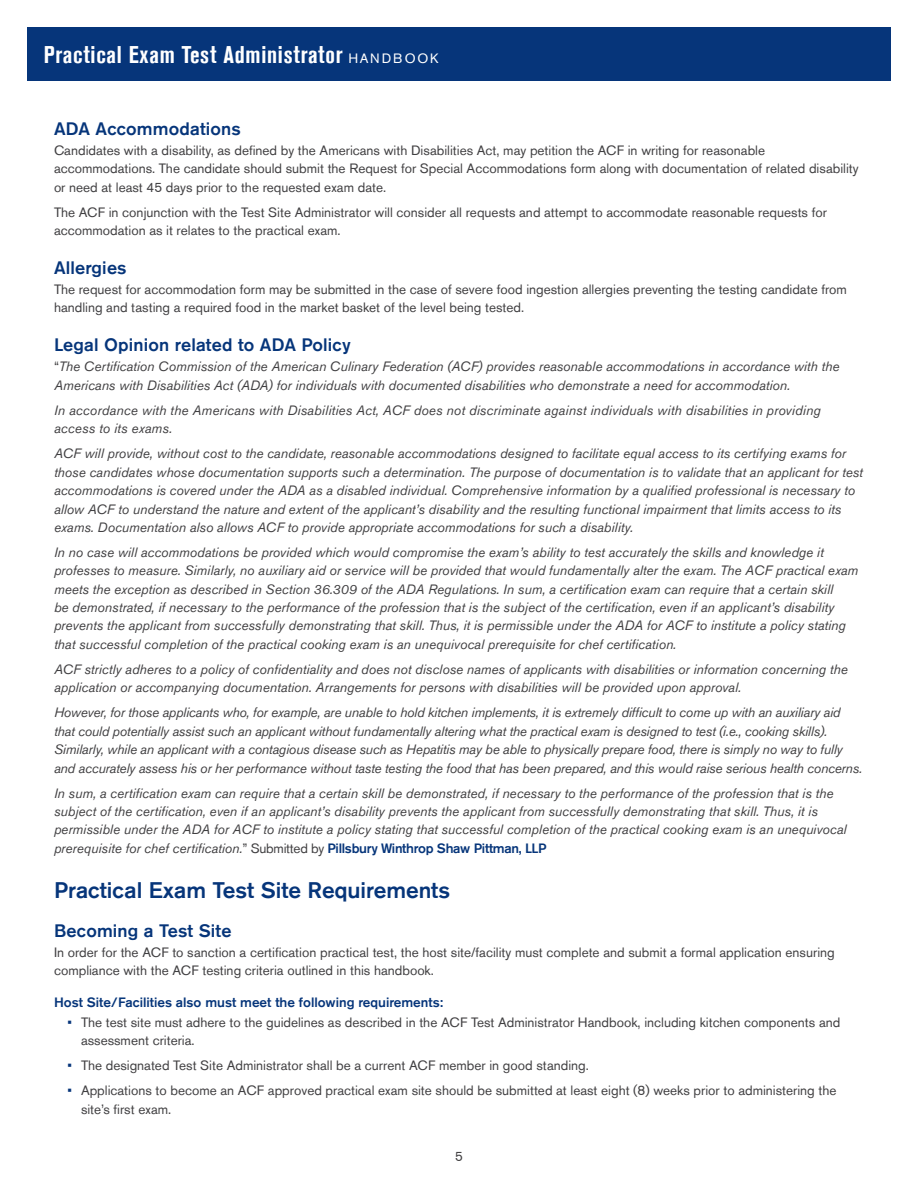
<style>
.page{position:relative;width:918px;height:1188px;background:#fff}
.page>*{position:absolute;margin:0;border:0;box-sizing:border-box;transform-origin:0 0}
.t1{font:700 condensed 24.15px "Akzidenz Grotesk Std";letter-spacing:.03em;color:#fff}
.t2{font:500 22.5px "Akzidenz Grotesk Std";color:#06357a}
.t3{font:500 18px "Akzidenz Grotesk Std";letter-spacing:.01em;color:#06357a}
.t4{font:italic 13.5px/18.3px "Akzidenz Grotesk Std";color:#414042}
.t5{font:13.5px/18.3px "Akzidenz Grotesk Std";color:#414042}
.t6{font:500 13.5px "Akzidenz Grotesk Std";color:#06357a}
.s1{font-weight:400;font-stretch:normal;font-size:13.5px}
.s2{font-style:normal}
.s3{font-weight:500;font-style:normal;color:#06357a}
.s4{color:#06357a}
</style>
<div class="page">
<div style="left:27px;top:27px;width:864px;height:54px;background:#06357a"></div>
<h1 class="t1" style="left:44px;top:40px;width:396px">Practical Exam Test Administrator <span class="s1">handbook</span></h1>
<h3 class="t3" style="left:54px;top:118px;width:188px">ADA Accommodations</h3>
<p class="t5" style="left:54px;top:141px;width:806px">Candidates with a disability, as defined by the Americans with Disabilities Act, may petition the ACF in writing for reasonable accommodations. The candidate should submit the Request for Special Accommodations form along with documentation of related disability or need at least 45 days prior to the requested exam date.</p>
<p class="t5" style="left:54px;top:203px;width:774px">The ACF in conjunction with the Test Site Administrator will consider all requests and attempt to accommodate reasonable requests for accommodation as it relates to the practical exam.</p>
<h3 class="t3" style="left:54px;top:257px;width:74px">Allergies</h3>
<p class="t5" style="left:54px;top:280px;width:794px">The request for accommodation form may be submitted in the case of severe food ingestion allergies preventing the testing candidate from handling and tasting a required food in the market basket of the level being tested.</p>
<h3 class="t3" style="left:54px;top:334px;width:298px">Legal Opinion related to ADA Policy</h3>
<p class="t4" style="left:54px;top:357px;width:787px"><span class="s2">“</span>The Certification Commission of the American Culinary Federation (ACF) provides reasonable accommodations in accordance with the<br>Americans with Disabilities Act (ADA) for individuals with documented disabilities who demonstrate a need for accommodation.</p>
<p class="t4" style="left:54px;top:401px;width:768px">In accordance with the Americans with Disabilities Act, ACF does not discriminate against individuals with disabilities in providing access to its exams.</p>
<p class="t4" style="left:54px;top:444px;width:810px">ACF will provide, without cost to the candidate, reasonable accommodations designed to facilitate equal access to its certifying exams for those candidates whose documentation supports such a determination. The purpose of documentation is to validate that an applicant for test accommodations is covered under the ADA as a disabled individual. Comprehensive information by a qualified professional is necessary to allow ACF to understand the nature and extent of the applicant’s disability and the resulting functional impairment that limits access to its exams. Documentation also allows ACF to provide appropriate accommodations for such a disability.</p>
<p class="t4" style="left:54px;top:543px;width:806px">In no case will accommodations be provided which would compromise the exam’s ability to test accurately the skills and knowledge it professes to measure. Similarly, no auxiliary aid or service will be provided that would fundamentally alter the exam. The ACF practical exam meets the exception as described in Section 36.309 of the ADA Regulations. In sum, a certification exam can require that a certain skill<br>be demonstrated, if necessary to the performance of the profession that is the subject of the certification, even if an applicant’s disability prevents the applicant from successfully demonstrating that skill. Thus, it is permissible under the ADA for ACF to institute a policy stating that successful completion of the practical cooking exam is an unequivocal prerequisite for chef certification.</p>
<p class="t4" style="left:54px;top:660px;width:795px">ACF strictly adheres to a policy of confidentiality and does not disclose names of applicants with disabilities or information concerning the application or accompanying documentation. Arrangements for persons with disabilities will be provided upon approval.</p>
<p class="t4" style="left:54px;top:704px;width:810px">However, for those applicants who, for example, are unable to hold kitchen implements, it is extremely difficult to come up with an auxiliary aid that could potentially assist such an applicant without fundamentally altering what the practical exam is designed to test (i.e., cooking skills).<br>Similarly, while an applicant with a contagious disease such as Hepatitis may be able to physically prepare food, there is simply no way to fully and accurately assess his or her performance without taste testing the food that has been prepared, and this would raise serious health concerns.</p>
<p class="t4" style="left:54px;top:784px;width:794px">In sum, a certification exam can require that a certain skill be demonstrated, if necessary to the performance of the profession that is the subject of the certification, even if an applicant’s disability prevents the applicant from successfully demonstrating that skill. Thus, it is permissible under the ADA for ACF to institute a policy stating that successful completion of the practical cooking exam is an unequivocal prerequisite for chef certification.<span class="s2">” Submitted by</span> <span class="s3">Pillsbury Winthrop Shaw Pittman, LLP</span></p>
<h2 class="t2" style="left:54px;top:876px;width:398px">Practical Exam Test Site Requirements</h2>
<h3 class="t3" style="left:54px;top:919px;width:179px">Becoming a Test Site</h3>
<p class="t5" style="left:54px;top:943px;width:782px">In order for the ACF to sanction a certification practical test, the host site/facility must complete and submit a formal application ensuring compliance with the ACF testing criteria outlined in this handbook.</p>
<p class="t6" style="left:54px;top:994px;width:391px">Host Site/Facilities also must meet the following requirements:</p>
<p class="t5" style="left:81px;top:1013px;width:761px;text-indent:-14px"><span class="s4">•</span> The test site must adhere to the guidelines as described in the ACF Test Administrator Handbook, including kitchen components and assessment criteria.</p>
<p class="t5" style="left:68px;top:1056px;width:523px"><span class="s4">•</span> The designated Test Site Administrator shall be a current ACF member in good standing.</p>
<p class="t5" style="left:81px;top:1081px;width:757px;text-indent:-14px"><span class="s4">•</span> Applications to become an ACF approved practical exam site should be submitted at least eight (8) weeks prior to administering the site’s first exam.</p>
<p class="t5" style="left:455px;top:1147px;width:9px">5</p>
</div>
